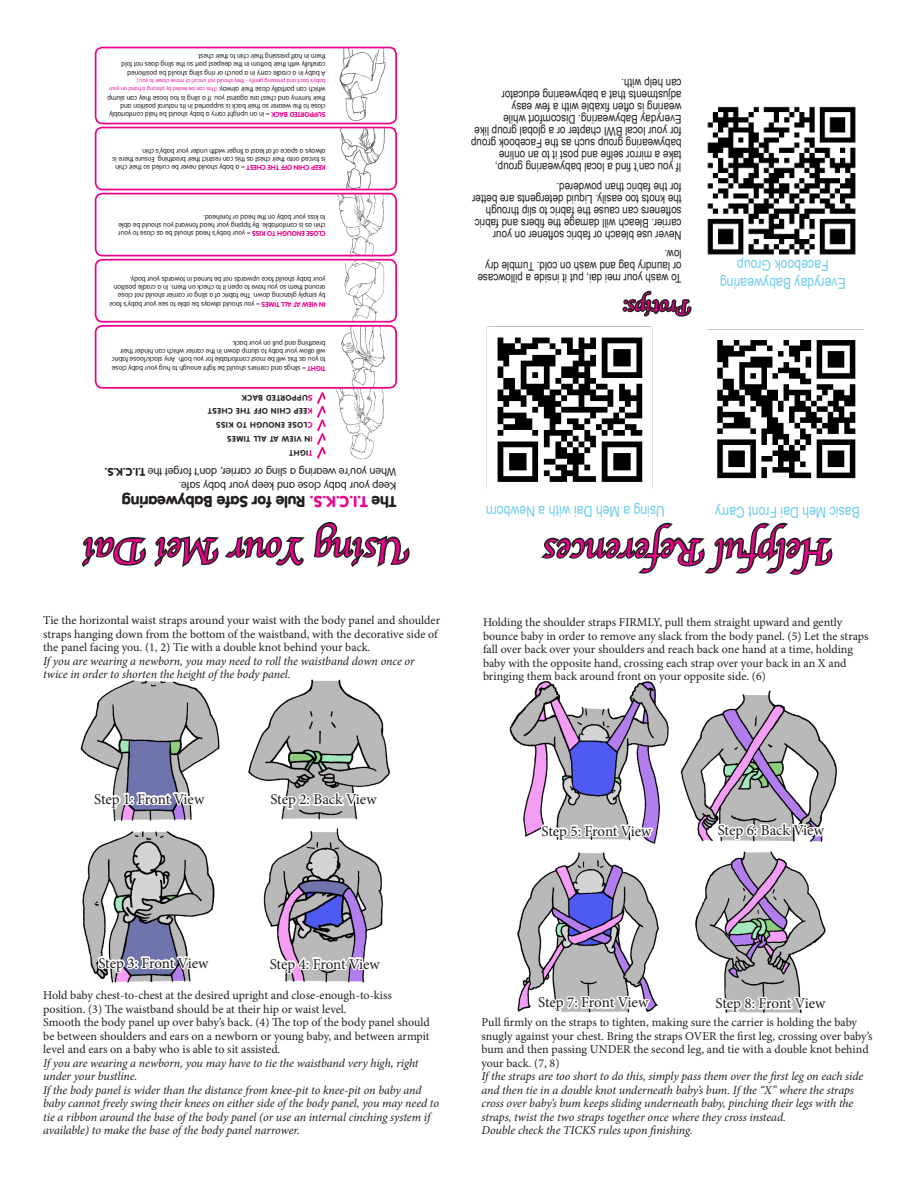
<style>
.page{position:relative;width:918px;height:1188px;background:#fff}
.page>*{position:absolute;margin:0;border:0;box-sizing:border-box;transform-origin:0 0}
.t1{font:37.5px "Apple Chancery";color:#ed028c}
.t2{font:21px "Apple Chancery";color:#ed028c}
.t3{font:900 15.45px "VAG Rounded LT";color:#231f20}
.t4{font:15px "Minion Pro";letter-spacing:-.01em;color:#231f20}
.t5{font:15px "Arial Narrow";color:#6fcee7}
.t6{font:12px/13.5px "Minion Pro";letter-spacing:-.005em;color:#231f20}
.t7{font:italic 12px/13.5px "Minion Pro";letter-spacing:-.01em;color:#231f20}
.t8{font:12px/12px "Arial Narrow";color:#231f20}
.t9{font:300 10.95px/13.2px "VAG Rounded LT";color:#231f20}
.t10{font:700 8.1px/13.8px "VAG Rounded LT";letter-spacing:.07em;color:#231f20}
.t11{font:300 6.9px/8.2px "VAG Rounded LT";color:#231f20}
.t12{font:100 5.7px "VAG Rounded LT";color:#ed028c}
.s1{font-weight:700;color:#ed028c}
.s2{font-weight:700}
.s3{color:#ed028c}
.s4{font-weight:900}
</style>
<div class="page">
<img style="left:509px;top:680px;width:328px;height:332px">
<img style="left:80px;top:679px;width:311px;height:295px">
<svg style="left:92px;top:790px;width:115px;height:31px"></svg>
<svg style="left:268px;top:790px;width:112px;height:32px"></svg>
<svg style="left:96px;top:955px;width:116px;height:28px"></svg>
<svg style="left:267px;top:951px;width:116px;height:32px"></svg>
<svg style="left:539px;top:823px;width:116px;height:30px"></svg>
<svg style="left:715px;top:820px;width:112px;height:33px"></svg>
<svg style="left:536px;top:994px;width:115px;height:19px"></svg>
<svg style="left:713px;top:995px;width:116px;height:18px"></svg>
<svg style="left:82px;top:522px;width:328px;height:45px"></svg>
<img style="left:339px;top:50px;width:47px;height:71px">
<img style="left:337px;top:196px;width:47px;height:57px">
<img style="left:335px;top:389px;width:49px;height:71px">
<div style="left:95px;top:193px;width:302px;height:63px;border:2px solid #ed028c;border-radius:7px"></div>
<img style="left:341px;top:328px;width:44px;height:58px">
<img style="left:340px;top:130px;width:45px;height:57px">
<img style="left:344px;top:262px;width:41px;height:58px">
<div style="left:95px;top:325px;width:302px;height:64px;border:2px solid #ed028c;border-radius:7px"></div>
<div style="left:95px;top:127px;width:302px;height:63px;border:2px solid #ed028c;border-radius:7px"></div>
<div style="left:95px;top:259px;width:302px;height:64px;border:2px solid #ed028c;border-radius:7px"></div>
<svg style="left:317px;top:392px;width:9px;height:67px"></svg>
<div style="left:95px;top:47px;width:302px;height:77px;border:2px solid #ed028c;border-radius:7px"></div>
<img style="left:487px;top:326px;width:156px;height:156px">
<svg style="left:486px;top:484px;width:347px;height:91px"></svg>
<img style="left:707px;top:329px;width:156px;height:156px">
<img style="left:707px;top:106px;width:149px;height:149px">
<svg style="left:620px;top:290px;width:72px;height:72px"></svg>
<p class="t11" style="left:326px;top:77px;width:206px;rotate:-180deg">A baby in a cradle carry in a pouch or ring sling should be positioned carefully with their bottom in the deepest part so the sling does not fold them in half pressing their chin to their chest.</p>
<p class="t12" style="left:326px;top:84px;width:190px;rotate:-180deg">baby’s back and pressing gently - they should not uncurl or move closer to you.)</p>
<p class="t12" style="left:217px;top:93px;width:109px;rotate:-180deg">(This can be tested by placing a hand on your</p>
<p class="t11" style="left:326px;top:94px;width:109px;rotate:-180deg">which can partially close their airway.</p>
<p class="t11" style="left:326px;top:118px;width:220px;rotate:-180deg"><span class="s1">SUPPORTED BACK</span> <span class="s2">–</span> in an upright carry a baby should be held comfortably close to the wearer so their back is supported in its natural position and their tummy and chest are against you. If a sling is too loose they can slump</p>
<p class="t11" style="left:326px;top:172px;width:215px;rotate:-180deg"><span class="s1">KEEP CHIN OFF THE CHEST</span> <span class="s2">–</span> a baby should never be curled so their chin is forced onto their chest as this can restrict their breathing. Ensure there is always a space of at least a finger width under your baby’s chin.</p>
<p class="t11" style="left:326px;top:238px;width:209px;text-align:justify;rotate:-180deg"><span class="s1">CLOSE ENOUGH TO KISS</span> <span class="s2">–</span> your baby’s head should be as close to your chin as is comfortable. By tipping your head forward you should be able to kiss your baby on the head or forehead.</p>
<p class="t11" style="left:326px;top:308px;width:218px;rotate:-180deg"><span class="s1">IN VIEW AT ALL TIMES</span> <span class="s2">–</span> you should always be able to see your baby’s face by simply glancing down. The fabric of a sling or carrier should not close around them so you have to open it to check on them. In a cradle position your baby should face upwards not be turned in towards your body.</p>
<p class="t11" style="left:326px;top:372px;width:215px;rotate:-180deg"><span class="s1">TIGHT</span> <span class="s2">–</span> slings and carriers should be tight enough to hug your baby close to you as this will be most comfortable for you both. Any slack/loose fabric will allow your baby to slump down in the carrier which can hinder their breathing and pull on your back.</p>
<p class="t10" style="left:313px;top:459px;width:106px;rotate:-180deg"><span class="s3">T</span>IGHT<br><span class="s3">I</span>N VIEW AT ALL TIMES<br><span class="s3">C</span>LOSE ENOUGH TO KISS<br><span class="s3">K</span>EEP CHIN OFF THE CHEST<br><span class="s3">S</span>UPPORTED BACK</p>
<p class="t9" style="left:396px;top:492px;width:293px;rotate:-180deg">Keep your baby close and keep your baby safe.<br>When you’re wearing a sling or carrier, don’t forget the <span class="s4">T.I.C.K.S.</span></p>
<p class="t3" style="left:396px;top:511px;width:276px;rotate:-180deg">The <span class="s3">T.I.C.K.S.</span> Rule for Safe Babywearing</p>
<p class="t1" style="left:410px;top:581px;width:327px;rotate:-180deg">Using Your Mei Dai</p>
<p class="t6" style="left:43px;top:613px;width:398px">Tie the horizontal waist straps around your waist with the body panel and shoulder straps hanging down from the bottom of the waistband, with the decorative side of the panel facing you. (1, 2) Tie with a double knot behind your back.</p>
<p class="t7" style="left:43px;top:654px;width:373px">If you are wearing a newborn, you may need to roll the waistband down once or twice in order to shorten the height of the body panel.</p>
<p class="t8" style="left:682px;top:90px;width:62px;rotate:-180deg">can help with.</p>
<p class="t8" style="left:682px;top:102px;width:181px;rotate:-180deg">adjustments that a babywearing educator</p>
<p class="t8" style="left:682px;top:114px;width:172px;rotate:-180deg">wearing is often fixable with a few easy</p>
<p class="t8" style="left:682px;top:150px;width:212px;rotate:-180deg">babywearing group such as the Facebook group for your local BWI chapter or a global group like<br>Everyday Babywearing. Discomfort while</p>
<p class="t8" style="left:682px;top:162px;width:184px;rotate:-180deg">take a mirror selfie and post it to an online</p>
<p class="t8" style="left:682px;top:174px;width:188px;rotate:-180deg">If you can’t find a local babywearing group,</p>
<p class="t8" style="left:682px;top:242px;width:211px;rotate:-180deg">Never use bleach or fabric softener on your carrier. Bleach will damage the fibers and fabric softeners can cause the fabric to slip through the knots too easily. Liquid detergents are better for the fabric than powdered.</p>
<p class="t8" style="left:682px;top:285px;width:206px;rotate:-180deg">To wash your mei dai, put it inside a pillowcase or laundry bag and wash on cold. Tumble dry low.</p>
<p class="t2" style="left:691px;top:324px;width:69px;rotate:-180deg">Protips:</p>
<p class="t5" style="left:829px;top:276px;width:93px;rotate:-180deg">Facebook Group</p>
<p class="t5" style="left:846px;top:294px;width:127px;rotate:-180deg">Everyday Babywearing</p>
<p class="t5" style="left:665px;top:523px;width:181px;rotate:-180deg">Using a Meh Dai with a Newborn</p>
<p class="t5" style="left:860px;top:523px;width:146px;rotate:-180deg">Basic Meh Dai Front Carry</p>
<p class="t1" style="left:833px;top:582px;width:290px;rotate:-180deg">Helpful References</p>
<p class="t6" style="left:483px;top:616px;width:387px">Holding the shoulder straps FIRMLY, pull them straight upward and gently bounce baby in order to remove any slack from the body panel. (5) Let the straps fall over back over your shoulders and reach back one hand at a time, holding baby with the opposite hand, crossing each strap over your back in an X and bringing them back around front on your opposite side. (6)</p>
<p class="t4" style="left:94px;top:789px;width:112px">Step 1: Front View</p>
<p class="t4" style="left:270px;top:790px;width:108px">Step 2: Back View</p>
<p class="t4" style="left:541px;top:821px;width:112px">Step 5: Front View</p>
<p class="t4" style="left:718px;top:820px;width:108px">Step 6: Back View</p>
<p class="t4" style="left:98px;top:953px;width:112px">Step 3: Front View</p>
<p class="t4" style="left:270px;top:954px;width:112px">Step 4: Front View</p>
<p class="t6" style="left:43px;top:988px;width:350px">Hold baby chest-to-chest at the desired upright and close-enough-to-kiss</p>
<p class="t6" style="left:43px;top:1002px;width:305px">position. (3) The waistband should be at their hip or waist level.</p>
<p class="t6" style="left:43px;top:1015px;width:388px;text-align:justify">Smooth the body panel up over baby’s back. (4) The top of the body panel should be between shoulders and ears on a newborn or young baby, and between armpit level and ears on a baby who is able to sit assisted.</p>
<p class="t7" style="left:43px;top:1056px;width:377px">If you are wearing a newborn, you may have to tie the waistband very high, right under your bustline.</p>
<p class="t7" style="left:43px;top:1083px;width:397px">If the body panel is wider than the distance from knee-pit to knee-pit on baby and baby cannot freely swing their knees on either side of the body panel, you may need to tie a ribbon around the base of the body panel (or use an internal cinching system if available) to make the base of the body panel narrower.</p>
<p class="t4" style="left:538px;top:992px;width:112px">Step 7: Front View</p>
<p class="t4" style="left:715px;top:993px;width:112px">Step 8: Front View</p>
<p class="t6" style="left:482px;top:1015px;width:393px">Pull firmly on the straps to tighten, making sure the carrier is holding the baby snugly against your chest. Bring the straps OVER the first leg, crossing over baby’s bum and then passing UNDER the second leg, and tie with a double knot behind your back. (7, 8)</p>
<p class="t7" style="left:482px;top:1069px;width:383px">If the straps are too short to do this, simply pass them over the first leg on each side and then tie in a double knot underneath baby’s bum. If the “X” where the straps cross over baby’s bum keeps sliding underneath baby, pinching their legs with the straps, twist the two straps together once where they cross instead.</p>
<p class="t7" style="left:482px;top:1123px;width:213px">Double check the TICKS rules upon finishing.</p>
</div>
